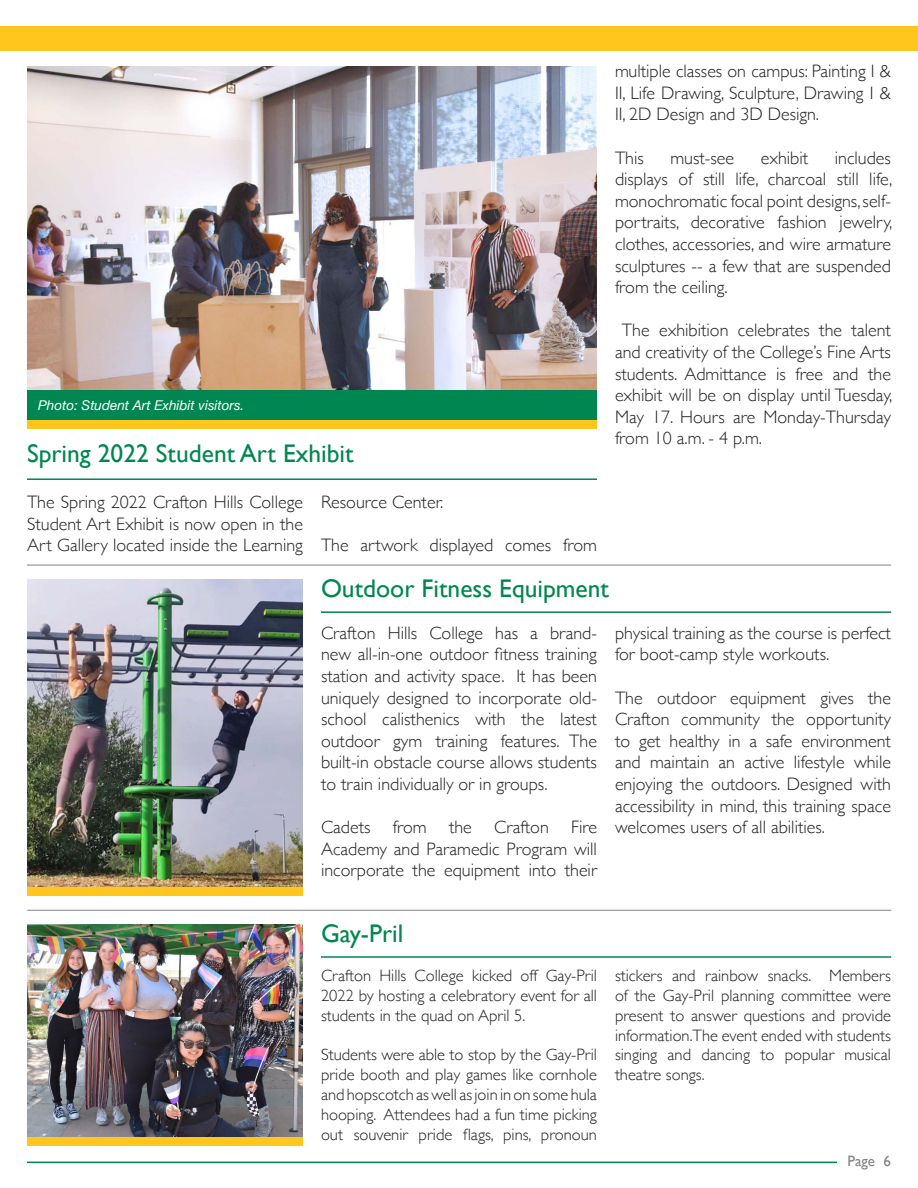
<style>
.page{position:relative;width:918px;height:1188px;background:#fff}
.page>*{position:absolute;margin:0;border:0;box-sizing:border-box;transform-origin:0 0}
.t1{font:25.5px "Gill Sans";color:#008751}
.t2{font:300 18px/21.6px "Gill Sans";color:#231f20;text-align:justify}
.t3{font:300 16.5px/19.8px "Gill Sans";color:#231f20;text-align:justify}
.t4{font:15px "Gill Sans";color:#808285}
.t5{font:italic 13.5px "Helvetica Neue";color:#fff}
</style>
<div class="page">
<img style="left:27px;top:66px;width:570px;height:325px">
<img style="left:27px;top:580px;width:276px;height:307px">
<img style="left:27px;top:924px;width:276px;height:214px">
<hr style="left:27px;top:565px;width:864px;height:1px;background:#808285">
<hr style="left:27px;top:910px;width:864px;height:1px;background:#808285">
<div style="left:0;top:27px;width:918px;height:24px;background:#ffc61e"></div>
<hr style="left:27px;top:1162px;width:810px;height:1px;background:#008751">
<div style="left:27px;top:391px;width:570px;height:29px;background:#008751"></div>
<div style="left:27px;top:420px;width:570px;height:8px;background:#ffc61e"></div>
<hr style="left:27px;top:478px;width:570px;height:2px;background:#008751">
<div style="left:27px;top:887px;width:276px;height:9px;background:#ffc61e"></div>
<div style="left:27px;top:1138px;width:276px;height:8px;background:#ffc61e"></div>
<hr style="left:321px;top:611px;width:570px;height:2px;background:#008751">
<hr style="left:321px;top:956px;width:570px;height:2px;background:#008751">
<p class="t5" style="left:38px;top:396px;width:208px">Photo: Student Art Exhibit visitors.</p>
<p class="t1" style="left:27px;top:438px;width:328px">Spring 2022 Student Art Exhibit</p>
<p class="t2" style="left:27px;top:491px;width:278px">The Spring 2022 Crafton Hills College Student Art Exhibit is now open in the Art Gallery located inside the Learning</p>
<p class="t2" style="left:321px;top:491px;width:124px">Resource Center.</p>
<p class="t2" style="left:321px;top:534px;width:278px">The artwork displayed comes from</p>
<p class="t2" style="left:615px;top:60px;width:278px">multiple classes on campus: Painting I &amp; II, Life Drawing, Sculpture, Drawing I &amp; II, 2D Design and 3D Design.</p>
<p class="t2" style="left:615px;top:146px;width:30px">This</p>
<p class="t2" style="left:671px;top:146px;width:65px">must-see</p>
<p class="t2" style="left:761px;top:146px;width:49px">exhibit</p>
<p class="t2" style="left:615px;top:146px;width:279px;text-indent:220px">includes displays of still life, charcoal still life, monochromatic focal point designs, self&shy;portraits, decorative fashion jewelry, clothes, accessories, and wire armature sculptures -- a few that are suspended from the ceiling.</p>
<p class="t2" style="left:615px;top:319px;width:279px;text-indent:7px">The exhibition celebrates the talent and creativity of the College’s Fine Arts students. Admittance is free and the exhibit will be on display until Tuesday, May 17. Hours are Monday-Thursday from 10 a.m. - 4 p.m.</p>
<p class="t1" style="left:321px;top:573px;width:289px">Outdoor Fitness Equipment</p>
<p class="t2" style="left:321px;top:621px;width:278px">Crafton Hills College has a brand&shy;new all-in-one outdoor fitness training station and activity space. It has been uniquely designed to incorporate old&shy;school calisthenics with the latest outdoor gym training features. The built-in obstacle course allows students to train individually or in groups.</p>
<p class="t2" style="left:321px;top:816px;width:278px">Cadets from the Crafton Fire Academy and Paramedic Program will incorporate the equipment into their</p>
<p class="t2" style="left:615px;top:621px;width:278px">physical training as the course is perfect for boot-camp style workouts.</p>
<p class="t2" style="left:615px;top:686px;width:278px">The outdoor equipment gives the Crafton community the opportunity to get healthy in a safe environment and maintain an active lifestyle while enjoying the outdoors. Designed with accessibility in mind, this training space welcomes users of all abilities.</p>
<p class="t1" style="left:321px;top:918px;width:84px">Gay-Pril</p>
<p class="t3" style="left:321px;top:965px;width:278px">Crafton Hills College kicked off Gay-Pril 2022 by hosting a celebratory event for all students in the quad on April 5.</p>
<p class="t3" style="left:321px;top:1044px;width:278px">Students were able to stop by the Gay-Pril pride booth and play games like cornhole and hopscotch as well as join in on some hula hooping. Attendees had a fun time picking out souvenir pride flags, pins, pronoun</p>
<p class="t3" style="left:615px;top:965px;width:278px">stickers and rainbow snacks. Members of the Gay-Pril planning committee were present to answer questions and provide information.The event ended with students singing and dancing to popular musical theatre songs.</p>
<p class="t4" style="left:848px;top:1152px;width:45px">Page 6</p>
</div>
